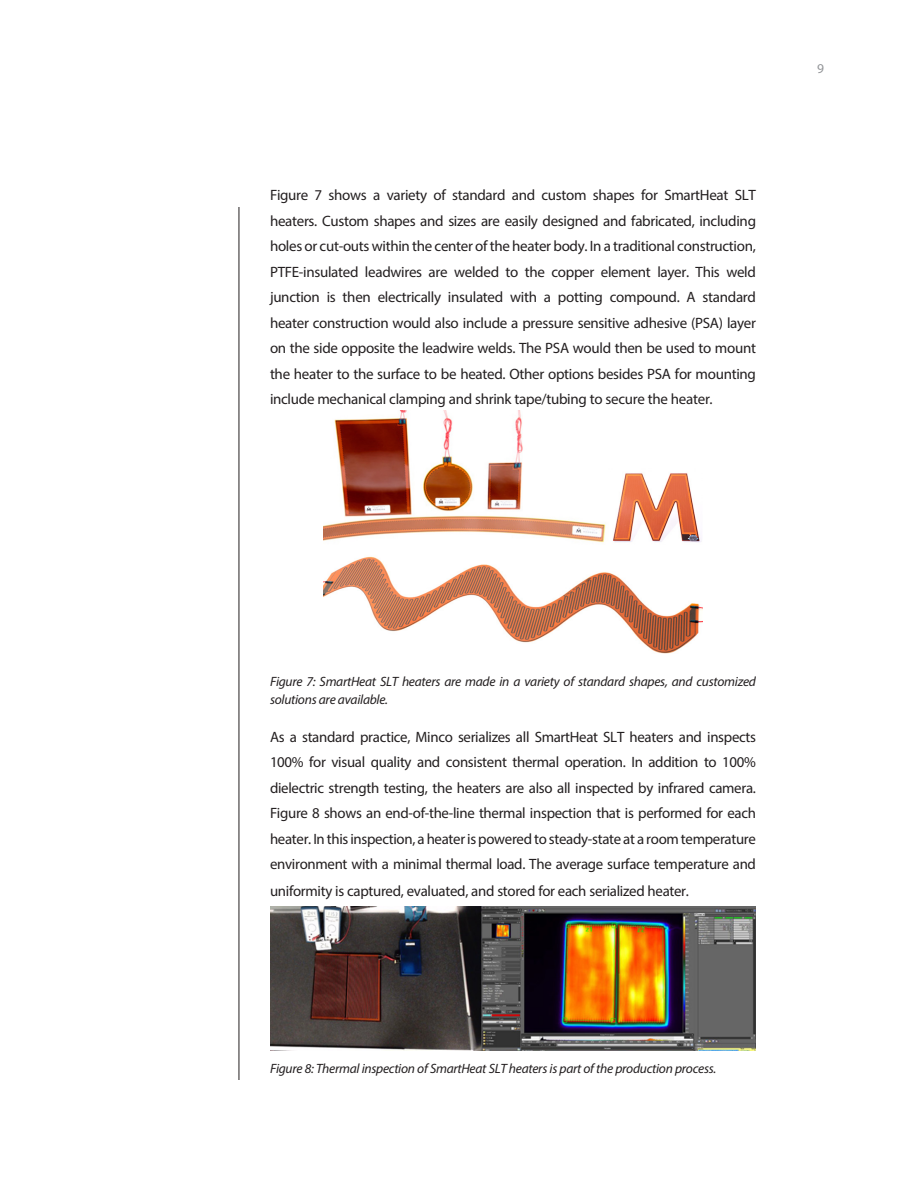
<style>
.page{position:relative;width:918px;height:1188px;background:#fff}
.page>*{position:absolute;margin:0;border:0;box-sizing:border-box;transform-origin:0 0}
.WHITE_PAPER_BODY_COP{font:15px/25.5px "Myriad Pro";letter-spacing:-.02em;color:#231f20;text-align:justify}
.WHITE_PAPER_BODY_COP-2{font:italic 13.5px/18px "Myriad Pro";letter-spacing:-.02em;color:#231f20}
.BOX_COPY_PARA{font:italic 13.5px "Myriad Pro";letter-spacing:-.02em;color:#231f20}
.t1{font:13.5px "Myriad Pro";color:#939598}
</style>
<div class="page">
<hr style="left:239px;top:207px;width:1px;height:873px;background:#231f20">
<img style="left:324px;top:411px;width:378px;height:243px">
<img style="left:270px;top:906px;width:486px;height:144px">
<p class="WHITE_PAPER_BODY_COP" style="left:270px;top:182px;width:488px">Figure 7 shows a variety of standard and custom shapes for SmartHeat SLT heaters. Custom shapes and sizes are easily designed and fabricated, including holes or cut-outs within the center of the heater body. In a traditional construction, PTFE-insulated leadwires are welded to the copper element layer. This weld junction is then electrically insulated with a potting compound. A standard heater construction would also include a pressure sensitive adhesive (PSA) layer on the side opposite the leadwire welds. The PSA would then be used to mount the heater to the surface to be heated. Other options besides PSA for mounting include mechanical clamping and shrink tape/tubing to secure the heater.</p>
<p class="t1" style="left:817px;top:60px;width:8px">9</p>
<p class="WHITE_PAPER_BODY_COP-2" style="left:270px;top:673px;width:488px">Figure 7: SmartHeat SLT heaters are made in a variety of standard shapes, and customized solutions are available.</p>
<p class="WHITE_PAPER_BODY_COP" style="left:270px;top:724px;width:488px">As a standard practice, Minco serializes all SmartHeat SLT heaters and inspects 100% for visual quality and consistent thermal operation. In addition to 100% dielectric strength testing, the heaters are also all inspected by infrared camera.<br>Figure 8 shows an end-of-the-line thermal inspection that is performed for each heater. In this inspection, a heater is powered to steady-state at a room temperature environment with a minimal thermal load. The average surface temperature and</p>
<p class="WHITE_PAPER_BODY_COP" style="left:270px;top:878px;width:420px">uniformity is captured, evaluated, and stored for each serialized heater.</p>
<p class="BOX_COPY_PARA" style="left:270px;top:1060px;width:448px">Figure 8: Thermal inspection of SmartHeat SLT heaters is part of the production process.</p>
</div>
